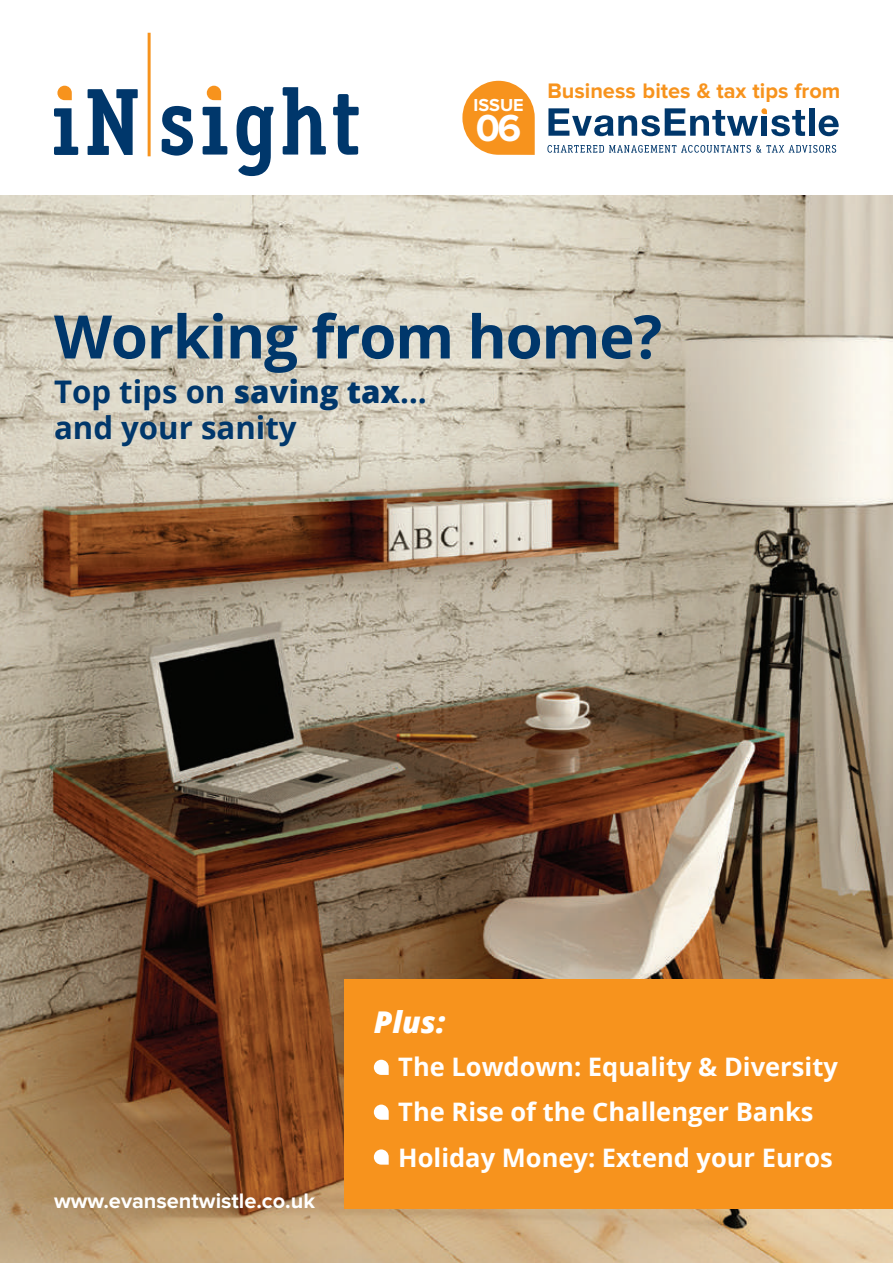
<style>
.page{position:relative;width:893px;height:1263px;background:#fff}
.page>*{position:absolute;margin:0;border:0;box-sizing:border-box;transform-origin:0 0}
.t1{font:700 60px "Open Sans";letter-spacing:-.02em;color:#00376b}
.t2{font:700 39px "Proxima Nova";color:#fff}
.t3{font:700 31.2px/36px "Open Sans";color:#00376b}
.t4{font:italic 800 30px "Open Sans";color:#fff}
.t5{font:700 25.5px/45px "Open Sans";color:#fff}
.t6{font:700 21.75px "Proxima Nova";color:#f7931d}
.t7{font:700 21.75px "Proxima Nova";color:#fff}
.t8{font:700 18px "Proxima Nova";color:#fff}
.s1{font-weight:800}
</style>
<div class="page">
<img style="left:0;top:196px;width:893px;height:1067px">
<div style="left:344px;top:979px;width:549px;height:230px;background:#f7931d"></div>
<svg style="left:162px;top:86px;width:197px;height:90px"></svg>
<hr style="left:148px;top:33px;width:3px;height:123px;background:#f7931d">
<svg style="left:54px;top:86px;width:84px;height:69px"></svg>
<div style="left:809px;top:108px;width:5px;height:28px;background:#00376b"></div>
<svg style="left:819px;top:115px;width:20px;height:21px"></svg>
<svg style="left:547px;top:145px;width:289px;height:8px"></svg>
<svg style="left:548px;top:108px;width:257px;height:28px"></svg>
<svg style="left:462px;top:81px;width:73px;height:74px"></svg>
<svg style="left:374px;top:1060px;width:15px;height:15px"></svg>
<svg style="left:374px;top:1104px;width:15px;height:16px"></svg>
<svg style="left:374px;top:1149px;width:15px;height:16px"></svg>
<p class="t8" style="left:473px;top:97px;width:52px">ISSUE</p>
<h2 class="t2" style="left:476px;top:110px;width:47px">06</h2>
<p class="t6" style="left:547px;top:81px;width:294px">Business bites &amp; tax tips from</p>
<h1 class="t1" style="left:54px;top:294px;width:610px">Working from home?</h1>
<p class="t3" style="left:54px;top:373px;width:374px">Top tips on <span class="s1">saving tax</span>… and your sanity</p>
<p class="t4" style="left:374px;top:999px;width:73px">Plus:</p>
<p class="t7" style="left:54px;top:1191px;width:262px">www.evansentwistle.co.uk</p>
<p class="t5" style="left:398px;top:1044px;width:441px">The Lowdown: Equality &amp; Diversity<br>The Rise of the Challenger Banks<br>Holiday Money: Extend your Euros</p>
</div>
